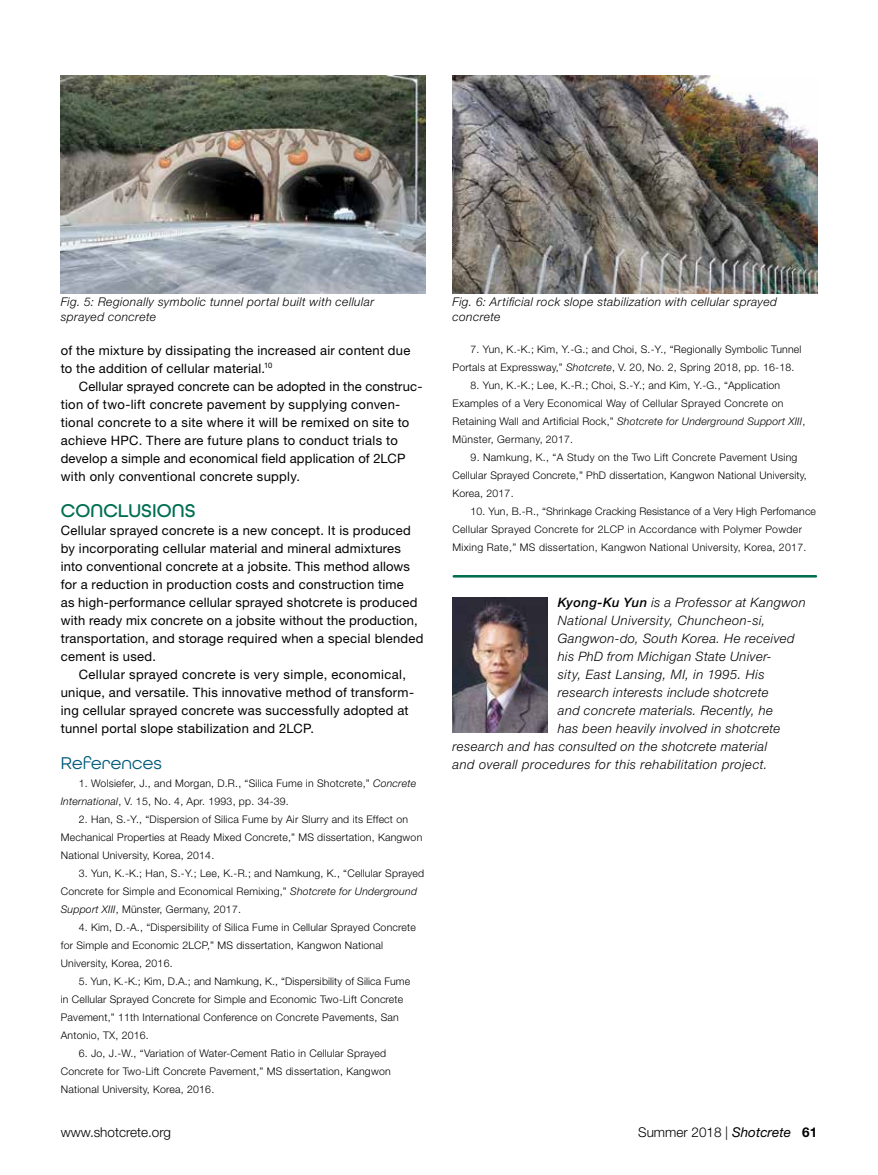
<style>
.page{position:relative;width:878px;height:1175px;background:#fff}
.page>*{position:absolute;margin:0;border:0;box-sizing:border-box;transform-origin:0 0}
.t1{font:500 19.5px "All Round Gothic";letter-spacing:.005em;color:#006f51}
.t2{font:18px "All Round Gothic";letter-spacing:.005em;color:#005978}
.t3{font:300 13.5px "Helvetica Neue LT Std";color:#000}
.t4{font:12.9px/18px "Helvetica Neue LT Std";letter-spacing:.02em;color:#000}
.t5{font:italic 300 12.9px "Helvetica Neue LT Std";letter-spacing:.035em;color:#000}
.t6{font:italic 300 12px/14.4px "Helvetica Neue LT Std";letter-spacing:.035em;color:#000}
.t7{font:300 10.5px/18px "Helvetica Neue LT Std";letter-spacing:.02em;color:#000}
.s1{font-style:italic}
.s2{font-weight:500}
.s3{font-weight:400;font-style:italic}
.s4{font-weight:700}
</style>
<div class="page">
<img style="left:61px;top:75px;width:364px;height:218px">
<img style="left:452px;top:75px;width:365px;height:218px">
<img style="left:452px;top:597px;width:95px;height:135px">
<hr style="left:454px;top:575px;width:361px;height:2px;background:#006f51">
<p class="t6" style="left:61px;top:294px;width:315px">Fig. 5: Regionally symbolic tunnel portal built with cellular sprayed concrete</p>
<p class="t6" style="left:452px;top:294px;width:326px">Fig. 6: Artificial rock slope stabilization with cellular sprayed concrete</p>
<p class="t4" style="left:61px;top:341px;width:351px">of the mixture by dissipating the increased air content due to the addition of cellular material.<sup>10</sup></p>
<p class="t4" style="left:61px;top:377px;width:363px;text-indent:18px">Cellular sprayed concrete can be adopted in the construc&shy;tion of two-lift concrete pavement by supplying conven&shy;tional concrete to a site where it will be remixed on site to achieve HPC. There are future plans to conduct trials to develop a simple and economical field application of 2LCP with only conventional concrete supply.</p>
<h1 class="t1" style="left:61px;top:499px;width:136px">CONCLUSIONS</h1>
<p class="t4" style="left:61px;top:521px;width:364px">Cellular sprayed concrete is a new concept. It is produced by incorporating cellular material and mineral admixtures into conventional concrete at a jobsite. This method allows for a reduction in production costs and construction time<br>as high-performance cellular sprayed shotcrete is produced with ready mix concrete on a jobsite without the production, transportation, and storage required when a special blended cement is used.</p>
<p class="t4" style="left:61px;top:665px;width:355px;text-indent:18px">Cellular sprayed concrete is very simple, economical, unique, and versatile. This innovative method of transform&shy;ing cellular sprayed concrete was successfully adopted at tunnel portal slope stabilization and 2LCP.</p>
<h2 class="t2" style="left:61px;top:752px;width:103px">References</h2>
<p class="t7" style="left:61px;top:774px;width:357px;text-indent:18px">1. Wolsiefer, J., and Morgan, D.R., “Silica Fume in Shotcrete,” <span class="s1">Concrete<br>International</span>, V. 15, No. 4, Apr. 1993, pp. 34-39.</p>
<p class="t7" style="left:61px;top:810px;width:363px;text-indent:18px">2. Han, S.-Y., “Dispersion of Silica Fume by Air Slurry and its Effect on<br>Mechanical Properties at Ready Mixed Concrete,” MS dissertation, Kangwon<br>National University, Korea, 2014.</p>
<p class="t7" style="left:61px;top:864px;width:365px;text-indent:18px">3. Yun, K.-K.; Han, S.-Y.; Lee, K.-R.; and Namkung, K., “Cellular Sprayed<br>Concrete for Simple and Economical Remixing,” <span class="s1">Shotcrete for Underground<br>Support XIII</span>, Münster, Germany, 2017.</p>
<p class="t7" style="left:61px;top:918px;width:357px;text-indent:18px">4. Kim, D.-A., “Dispersibility of Silica Fume in Cellular Sprayed Concrete for Simple and Economic 2LCP,” MS dissertation, Kangwon National<br>University, Korea, 2016.</p>
<p class="t7" style="left:61px;top:972px;width:351px;text-indent:18px">5. Yun, K.-K.; Kim, D.A.; and Namkung, K., “Dispersibility of Silica Fume in Cellular Sprayed Concrete for Simple and Economic Two-Lift Concrete Pavement,” 11th International Conference on Concrete Pavements, San Antonio, TX, 2016.</p>
<p class="t7" style="left:61px;top:1044px;width:331px;text-indent:18px">6. Jo, J.-W., “Variation of Water-Cement Ratio in Cellular Sprayed<br>Concrete for Two-Lift Concrete Pavement,” MS dissertation, Kangwon<br>National University, Korea, 2016.</p>
<p class="t7" style="left:452px;top:340px;width:350px;text-indent:18px">7. Yun, K.-K.; Kim, Y.-G.; and Choi, S.-Y., “Regionally Symbolic Tunnel<br>Portals at Expressway,” <span class="s1">Shotcrete</span>, V. 20, No. 2, Spring 2018, pp. 16-18.</p>
<p class="t7" style="left:452px;top:376px;width:354px;text-indent:18px">8. Yun, K.-K.; Lee, K.-R.; Choi, S.-Y.; and Kim, Y.-G., “Application Examples of a Very Economical Way of Cellular Sprayed Concrete on Retaining Wall and Artificial Rock,” <span class="s1">Shotcrete for Underground Support XIII</span>, Münster, Germany, 2017.</p>
<p class="t7" style="left:452px;top:448px;width:356px;text-indent:18px">9. Namkung, K., “A Study on the Two Lift Concrete Pavement Using<br>Cellular Sprayed Concrete,” PhD dissertation, Kangwon National University,<br>Korea, 2017.</p>
<p class="t7" style="left:452px;top:502px;width:365px;text-indent:18px">10. Yun, B.-R., “Shrinkage Cracking Resistance of a Very High Perfomance<br>Cellular Sprayed Concrete for 2LCP in Accordance with Polymer Powder<br>Mixing Rate,” MS dissertation, Kangwon National University, Korea, 2017.</p>
<p class="t5" style="left:558px;top:594px;width:249px"><span class="s2">Kyong-Ku Yun</span> is a Professor at Kangwon</p>
<p class="t5" style="left:558px;top:612px;width:209px">National University, Chuncheon-si,</p>
<p class="t5" style="left:558px;top:630px;width:238px">Gangwon-do, South Korea. He received</p>
<p class="t5" style="left:558px;top:648px;width:215px">his PhD from Michigan State Univer-</p>
<p class="t5" style="left:558px;top:666px;width:208px">sity, East Lansing, MI, in 1995. His</p>
<p class="t5" style="left:558px;top:684px;width:212px">research interests include shotcrete</p>
<p class="t5" style="left:558px;top:702px;width:216px">and concrete materials. Recently, he</p>
<p class="t5" style="left:558px;top:720px;width:224px">has been heavily involved in shotcrete</p>
<p class="t5" style="left:452px;top:738px;width:316px">research and has consulted on the shotcrete material</p>
<p class="t5" style="left:452px;top:756px;width:316px">and overall procedures for this rehabilitation project.</p>
<p class="t3" style="left:61px;top:1124px;width:112px">www.shotcrete.org</p>
<p class="t3" style="left:638px;top:1124px;width:180px">Summer 2018 | <span class="s3">Shotcrete</span> <span class="s4">61</span></p>
</div>
